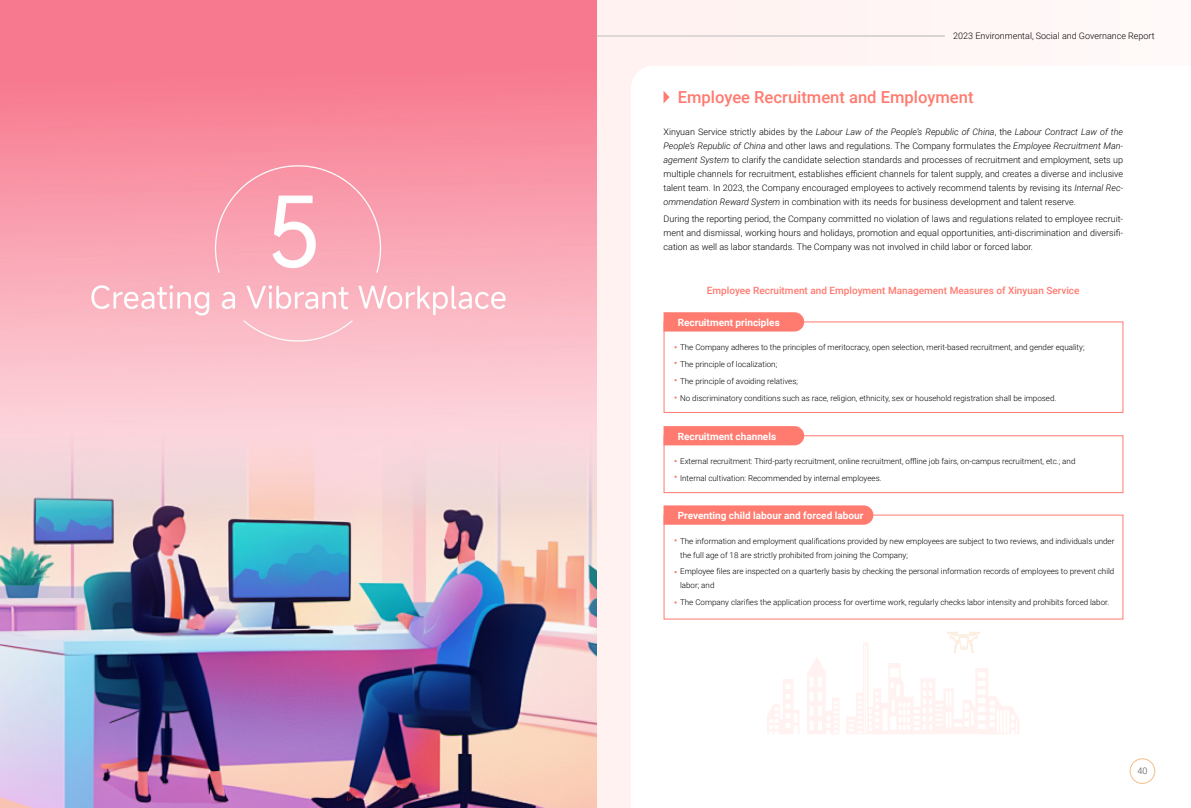
<style>
.page{position:relative;width:1191px;height:808px;background:#fff}
.page>*{position:absolute;margin:0;border:0;box-sizing:border-box;transform-origin:0 0}
.t1{font:500 16.6px "Roboto";color:#ff7a6f}
.t2{font:700 10px "Roboto";color:#fff}
.t3{font:500 10px "Roboto";color:#ff7a6f}
.t4{font:300 9px/14px "Roboto";color:#000;text-align:justify}
.t5{font:300 9px "Roboto";color:#4c4c4e}
.t6{font:300 8px/16.8px "Roboto";color:#000}
.s1{font-style:italic}
</style>
<div class="page">
<div style="left:595px;top:0;width:596px;height:808px;background:#fff2f1"></div>
<div style="left:631px;top:66px;width:560px;height:742px;background:#fff"></div>
<div style="left:664px;top:322px;width:459px;height:91px;border:1px solid #ff7a6f"></div>
<div style="left:664px;top:435px;width:459px;height:58px;border:1px solid #ff7a6f"></div>
<svg style="left:663px;top:91px;width:6px;height:12px"></svg>
<svg style="left:663px;top:312px;width:141px;height:19px;background:#ff7d73"></svg>
<svg style="left:663px;top:505px;width:210px;height:20px;background:#ff7f75"></svg>
<svg style="left:663px;top:426px;width:141px;height:19px;background:#ff7c72"></svg>
<svg style="left:807px;top:656px;width:32px;height:78px"></svg>
<svg style="left:767px;top:679px;width:32px;height:55px"></svg>
<svg style="left:846px;top:631px;width:173px;height:103px"></svg>
<div style="left:1129px;top:758px;width:26px;height:26px;border:1px solid #f3be88;border-radius:50%"></div>
<hr style="left:286px;top:36px;width:659px;height:1px;background:#bcbec0">
<img style="left:0;top:0;width:596px;height:808px">
<p class="t4" style="left:953px;top:28px;width:203px">2023 Environmental, Social and Governance Report</p>
<h1 class="t1" style="left:677px;top:86px;width:297px">Employee Recruitment and Employment</h1>
<p class="t4" style="left:663px;top:125px;width:461px">Xinyuan Service strictly abides by the <span class="s1">Labour Law of the People’s Republic of China</span>, the <span class="s1">Labour Contract Law of the People’s Republic of China</span> and other laws and regulations. The Company formulates the <span class="s1">Employee Recruitment Man&shy;agement System</span> to clarify the candidate selection standards and processes of recruitment and employment, sets up multiple channels for recruitment, establishes efficient channels for talent supply, and creates a diverse and inclusive talent team. In 2023, the Company encouraged employees to actively recommend talents by revising its <span class="s1">Internal Rec&shy;ommendation Reward System</span> in combination with its needs for business development and talent reserve.</p>
<p class="t4" style="left:663px;top:212px;width:461px">During the reporting period, the Company committed no violation of laws and regulations related to employee recruit&shy;ment and dismissal, working hours and holidays, promotion and equal opportunities, anti-discrimination and diversifi&shy;cation as well as labor standards. The Company was not involved in child labor or forced labor.</p>
<p class="t3" style="left:707px;top:283px;width:374px">Employee Recruitment and Employment Management Measures of Xinyuan Service</p>
<p class="t2" style="left:677px;top:315px;width:104px">Recruitment principles</p>
<p class="t6" style="left:680px;top:339px;width:406px">The Company adheres to the principles of meritocracy, open selection, merit-based recruitment, and gender equality; The principle of localization;<br>The principle of avoiding relatives;<br>No discriminatory conditions such as race, religion, ethnicity, sex or household registration shall be imposed.</p>
<p class="t2" style="left:677px;top:429px;width:100px">Recruitment channels</p>
<p class="t6" style="left:680px;top:453px;width:397px">External recruitment: Third-party recruitment, online recruitment, offline job fairs, on-campus recruitment, etc.; and<br>Internal cultivation: Recommended by internal employees.</p>
<p class="t2" style="left:677px;top:508px;width:187px">Preventing child labour and forced labour</p>
<p class="t6" style="left:680px;top:533px;width:436px;line-height:14px">The information and employment qualifications provided by new employees are subject to two reviews, and individuals under the full age of 18 are strictly prohibited from joining the Company;</p>
<p class="t6" style="left:680px;top:564px;width:436px;line-height:14px">Employee files are inspected on a quarterly basis by checking the personal information records of employees to prevent child labor; and</p>
<p class="t6" style="left:680px;top:594px;width:431px">The Company clarifies the application process for overtime work, regularly checks labor intensity and prohibits forced labor.</p>
<p class="t5" style="left:1137px;top:764px;width:11px">40</p>
</div>
